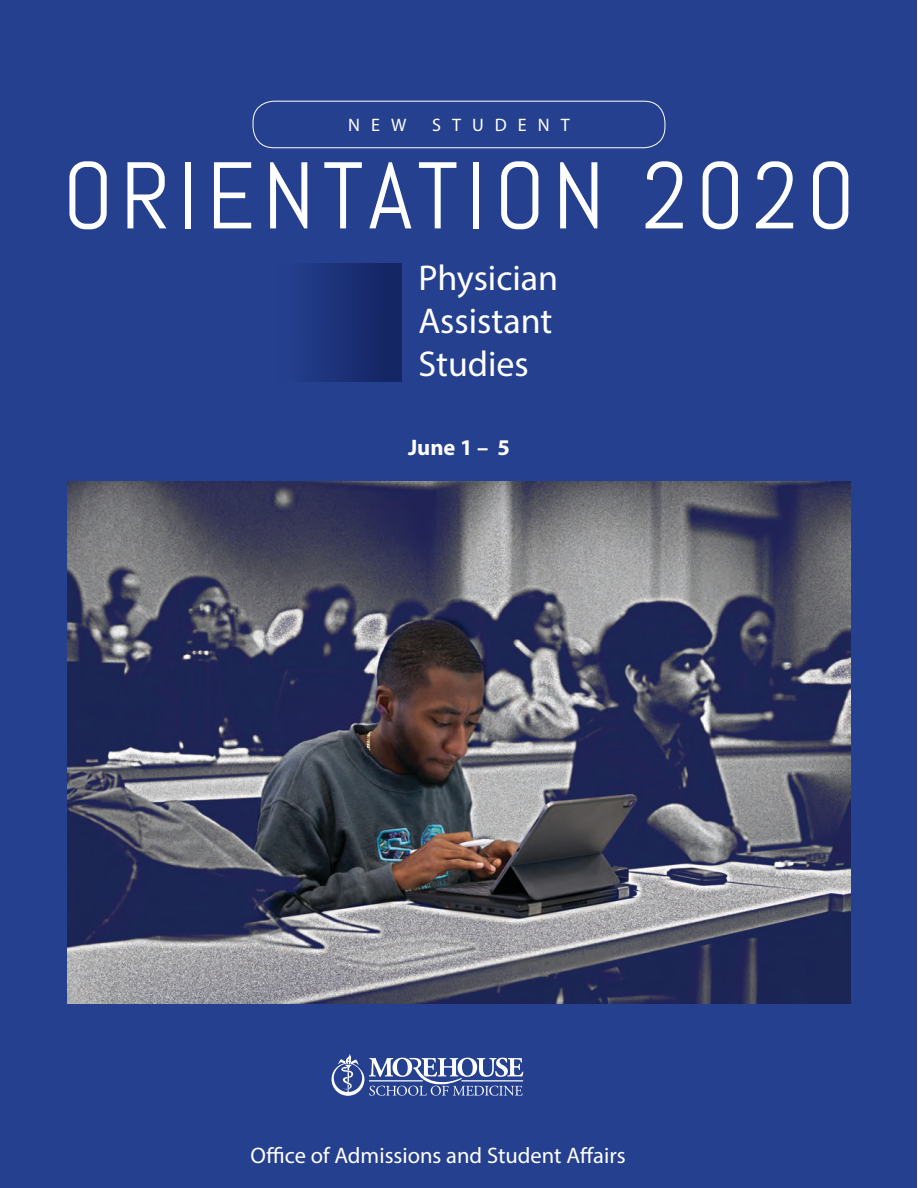
<style>
.page{position:relative;width:918px;height:1188px;background:#fff}
.page>*{position:absolute;margin:0;border:0;box-sizing:border-box;transform-origin:0 0}
.t1{font:94.5px "Abel";letter-spacing:.08em;color:#fff}
.t2{font:36px "Myriad Pro";color:#fff}
.t3{font:22.5px "Myriad Pro";color:#fff}
.t4{font:700 22.5px "Myriad Pro";color:#fff}
.t5{font:18.15px "Myriad Pro";letter-spacing:.61em;color:#fff}
</style>
<div class="page">
<div style="left:1px;top:0;width:916px;height:1188px;background:#25408f"></div>
<img style="left:67px;top:482px;width:784px;height:522px">
<div style="left:278px;top:263px;width:124px;height:119px;background:linear-gradient(to right,#254191,#132360)"></div>
<svg style="left:332px;top:1054px;width:191px;height:42px"></svg>
<div style="left:253px;top:101px;width:412px;height:47px;border:1px solid #fff;border-radius:21px"></div>
<p class="t5" style="left:348px;top:113px;width:60px">NEW</p>
<p class="t5" style="left:432px;top:113px;width:139px">STUDENT</p>
<p class="t1" style="left:63px;top:136px;width:794px">ORIENTATION 2020</p>
<p class="t2" style="left:418px;top:255px;width:141px">Physician</p>
<p class="t2" style="left:418px;top:299px;width:136px">Assistant</p>
<p class="t2" style="left:418px;top:342px;width:112px">Studies</p>
<p class="t4" style="left:408px;top:433px;width:103px">June 1 – 5</p>
<p class="t3" style="left:251px;top:1142px;width:377px">Office of Admissions and Student Affairs</p>
</div>
